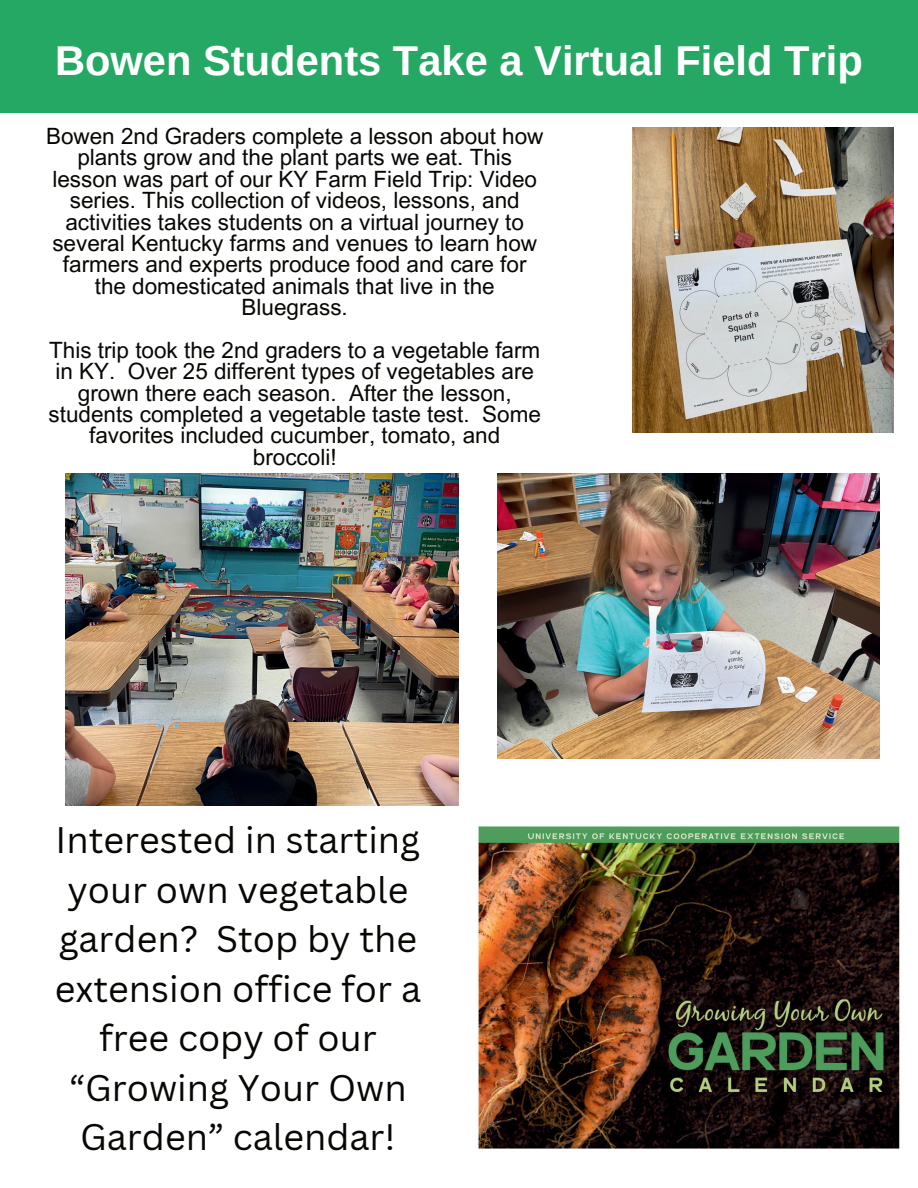
<style>
.page{position:relative;width:918px;height:1188px;background:#fff}
.page>*{position:absolute;margin:0;border:0;box-sizing:border-box;transform-origin:0 0}
.t1{font:700 41.7px "Arimo";color:#fff}
.t2{font:36px/49.5px "Canva Sans";color:#080704;text-align:center}
.t3{font:22.5px/21.3px "Arial MT Pro";color:#080704;text-align:center}
</style>
<div class="page">
<div style="left:0;top:0;width:918px;height:113px;background:#24a864"></div>
<img style="left:498px;top:473px;width:381px;height:285px">
<img style="left:632px;top:127px;width:261px;height:305px">
<img style="left:66px;top:473px;width:393px;height:332px">
<img style="left:478px;top:826px;width:422px;height:323px">
<h1 class="t1" style="left:55px;top:32px;width:809px">Bowen Students Take a Virtual Field Trip</h1>
<p class="t3" style="left:46px;top:127px;width:499px">Bowen 2nd Graders complete a lesson about how plants grow and the plant parts we eat. This lesson was part of our KY Farm Field Trip: Video series. This collection of videos, lessons, and activities takes students on a virtual journey to several Kentucky farms and venues to learn how farmers and experts produce food and care for the domesticated animals that live in the Bluegrass.</p>
<p class="t3" style="left:49px;top:340px;width:494px">This trip took the 2nd graders to a vegetable farm in KY. Over 25 different types of vegetables are grown there each season. After the lesson, students completed a vegetable taste test. Some favorites included cucumber, tomato, and broccoli!</p>
<h2 class="t2" style="left:55px;top:815px;width:368px">Interested in starting your own vegetable garden? Stop by the extension office for a free copy of our “Growing Your Own<br>Garden” calendar!</h2>
</div>
